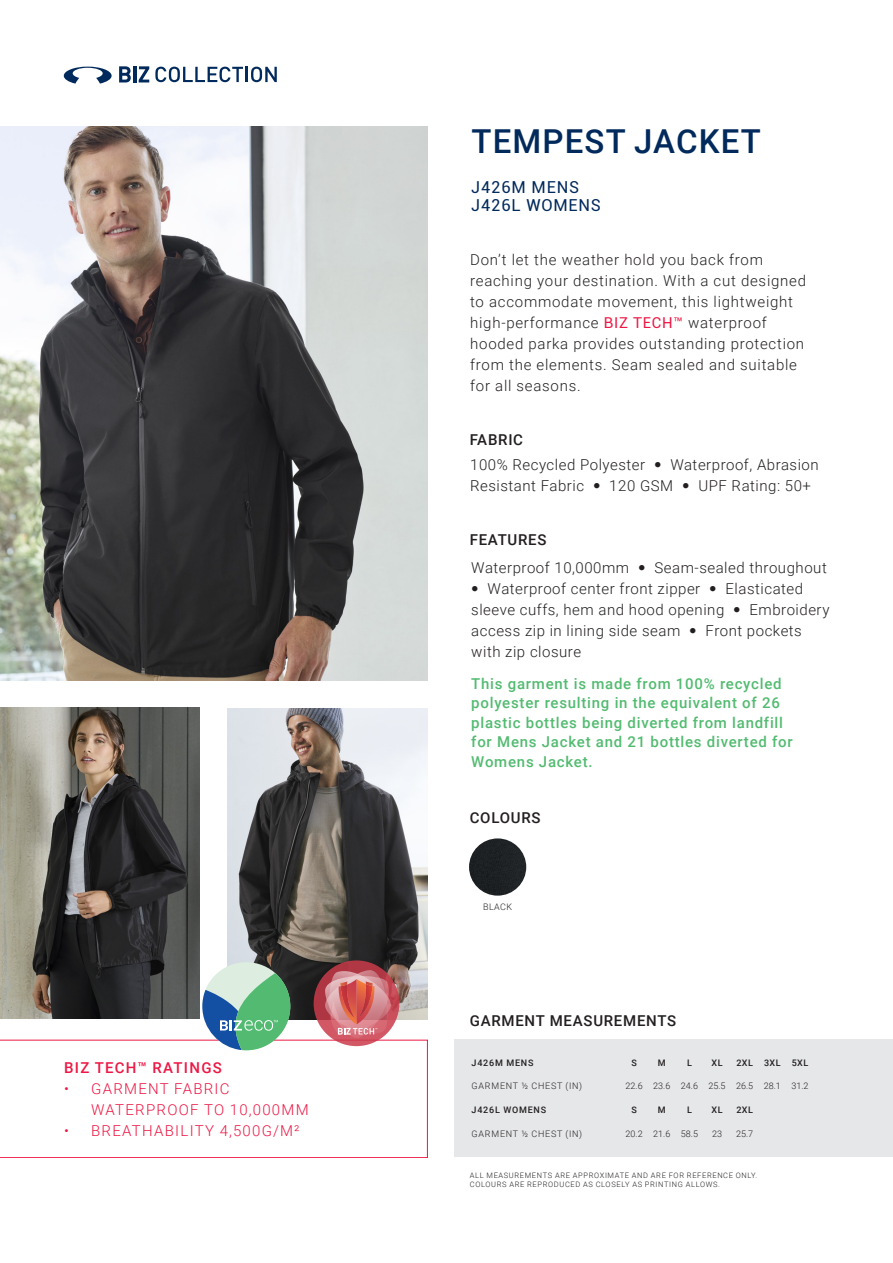
<style>
.page{position:relative;width:893px;height:1263px;background:#fff}
.page>*{position:absolute;margin:0;border:0;box-sizing:border-box;transform-origin:0 0}
.t1{font:500 33px "Roboto";letter-spacing:.035em;color:#00295c}
.t2{font:16.5px "Roboto";letter-spacing:.05em;color:#00295c}
.Bullet_Points{font:300 15px/21px "Roboto";letter-spacing:.035em;color:#231f20}
.Bullet_Points-2{font:500 15px/19.5px "Roboto";letter-spacing:.05em;color:#53bb71}
.t3{font:300 15px/21px "Roboto";letter-spacing:.085em;color:#ed1845}
.Bullet_Points-3{font:500 15px "Roboto";letter-spacing:.05em;color:#231f20}
.Bullet_Points-4{font:500 15px "Roboto";letter-spacing:.085em;color:#ed1845}
.Table_Normal{font:300 9px "Roboto";letter-spacing:.085em;color:#231f20}
.t4{font:500 9px "Roboto";letter-spacing:.085em;color:#231f20}
.Bullet_Points-5{font:300 9px "Roboto";letter-spacing:.05em;color:#231f20}
.Table_Normal-2{font:300 7.5px/9px "Roboto";letter-spacing:.085em;color:#231f20}
.s1{font-weight:400;color:#ed1845}
.s2{font-family:"Helvetica Neue LT Std";font-weight:100;font-stretch:condensed}
</style>
<div class="page">
<img style="left:0;top:126px;width:428px;height:554px">
<svg style="left:64px;top:67px;width:48px;height:17px"></svg>
<svg style="left:119px;top:66px;width:12px;height:16px"></svg>
<hr style="left:133px;top:66px;width:3px;height:16px;background:#00295c">
<svg style="left:139px;top:66px;width:10px;height:16px"></svg>
<svg style="left:155px;top:67px;width:122px;height:15px"></svg>
<img style="left:0;top:707px;width:200px;height:311px">
<img style="left:227px;top:708px;width:201px;height:311px">
<div style="left:469px;top:838px;width:57px;height:58px;background:#1e2225;border-radius:29px"></div>
<div style="left:454px;top:1040px;width:439px;height:117px;background:#e6e7e9"></div>
<svg style="left:0;top:1040px;width:428px;height:118px"></svg>
<div style="left:202px;top:962px;width:88px;height:88px;background:#ddeee1;border-radius:50%"></div>
<svg style="left:202px;top:973px;width:88px;height:77px"></svg>
<svg style="left:314px;top:960px;width:85px;height:86px"></svg>
<svg style="left:325px;top:970px;width:66px;height:68px"></svg>
<p class="Bullet_Points-4" style="left:64px;top:1057px;width:159px">BIZ TECH™ RATINGS</p>
<p class="t3" style="left:91px;top:1077px;width:219px;text-indent:-27px">• GARMENT FABRIC<br>WATERPROOF TO 10,000MM</p>
<p class="t3" style="left:64px;top:1119px;width:237px">• BREATHABILITY 4,500G/M²</p>
<p class="t1" style="left:471px;top:118px;width:291px">TEMPEST JACKET</p>
<p class="t2" style="left:471px;top:176px;width:109px">J426M MENS</p>
<p class="t2" style="left:471px;top:194px;width:131px">J426L WOMENS</p>
<p class="Bullet_Points" style="left:470px;top:248px;width:337px">Don’t let the weather hold you back from reaching your destination. With a cut designed to accommodate movement, this lightweight high-performance <span class="s1">BIZ TECH™</span> waterproof hooded parka provides outstanding protection from the elements. Seam sealed and suitable for all seasons.</p>
<p class="Bullet_Points-3" style="left:470px;top:429px;width:55px">FABRIC</p>
<p class="Bullet_Points" style="left:470px;top:453px;width:350px">100% Recycled Polyester <span class="s2">•</span> Waterproof, Abrasion<br>Resistant Fabric <span class="s2">•</span> 120 GSM <span class="s2">•</span> UPF Rating: 50+</p>
<p class="Bullet_Points-3" style="left:470px;top:529px;width:78px">FEATURES</p>
<p class="Bullet_Points" style="left:471px;top:556px;width:357px">Waterproof 10,000mm <span class="s2">•</span> Seam-sealed throughout</p>
<p class="Bullet_Points" style="left:471px;top:577px;width:360px"><span class="s2">•</span> Waterproof center front zipper <span class="s2">•</span> Elasticated sleeve cuffs, hem and hood opening <span class="s2">•</span> Embroidery access zip in lining side seam <span class="s2">•</span> Front pockets with zip closure</p>
<p class="Bullet_Points-2" style="left:471px;top:673px;width:323px">This garment is made from 100% recycled polyester resulting in the equivalent of 26 plastic bottles being diverted from landfill for Mens Jacket and 21 bottles diverted for Womens Jacket.</p>
<p class="Bullet_Points-3" style="left:470px;top:807px;width:72px">COLOURS</p>
<p class="Bullet_Points-5" style="left:483px;top:901px;width:31px">BLACK</p>
<p class="Bullet_Points-3" style="left:470px;top:1010px;width:208px">GARMENT MEASUREMENTS</p>
<p class="t4" style="left:472px;top:1056px;width:63px">J426M MENS</p>
<p class="t4" style="left:631px;top:1056px;width:7px">S</p>
<p class="t4" style="left:658px;top:1056px;width:9px">M</p>
<p class="t4" style="left:687px;top:1056px;width:6px">L</p>
<p class="t4" style="left:712px;top:1056px;width:13px">XL</p>
<p class="t4" style="left:736px;top:1056px;width:18px">2XL</p>
<p class="t4" style="left:764px;top:1056px;width:18px">3XL</p>
<p class="t4" style="left:792px;top:1056px;width:18px">5XL</p>
<p class="Table_Normal" style="left:472px;top:1080px;width:112px">GARMENT ½ CHEST (IN)</p>
<p class="Table_Normal" style="left:626px;top:1080px;width:19px">22.6</p>
<p class="Table_Normal" style="left:653px;top:1080px;width:19px">23.6</p>
<p class="Table_Normal" style="left:681px;top:1080px;width:19px">24.6</p>
<p class="Table_Normal" style="left:708px;top:1080px;width:19px">25.5</p>
<p class="Table_Normal" style="left:736px;top:1080px;width:19px">26.5</p>
<p class="Table_Normal" style="left:764px;top:1080px;width:19px">28.1</p>
<p class="Table_Normal" style="left:791px;top:1080px;width:19px">31.2</p>
<p class="t4" style="left:472px;top:1103px;width:76px">J426L WOMENS</p>
<p class="t4" style="left:631px;top:1103px;width:7px">S</p>
<p class="t4" style="left:658px;top:1103px;width:9px">M</p>
<p class="t4" style="left:687px;top:1103px;width:6px">L</p>
<p class="t4" style="left:712px;top:1103px;width:13px">XL</p>
<p class="t4" style="left:736px;top:1103px;width:18px">2XL</p>
<p class="Table_Normal" style="left:472px;top:1127px;width:112px">GARMENT ½ CHEST (IN)</p>
<p class="Table_Normal" style="left:626px;top:1127px;width:19px">20.2</p>
<p class="Table_Normal" style="left:653px;top:1127px;width:19px">21.6</p>
<p class="Table_Normal" style="left:681px;top:1127px;width:19px">58.5</p>
<p class="Table_Normal" style="left:712px;top:1127px;width:11px">23</p>
<p class="Table_Normal" style="left:736px;top:1127px;width:19px">25.7</p>
<p class="Table_Normal-2" style="left:470px;top:1170px;width:289px">ALL MEASUREMENTS ARE APPROXIMATE AND ARE FOR REFERENCE ONLY.<br>COLOURS ARE REPRODUCED AS CLOSELY AS PRINTING ALLOWS.</p>
</div>
